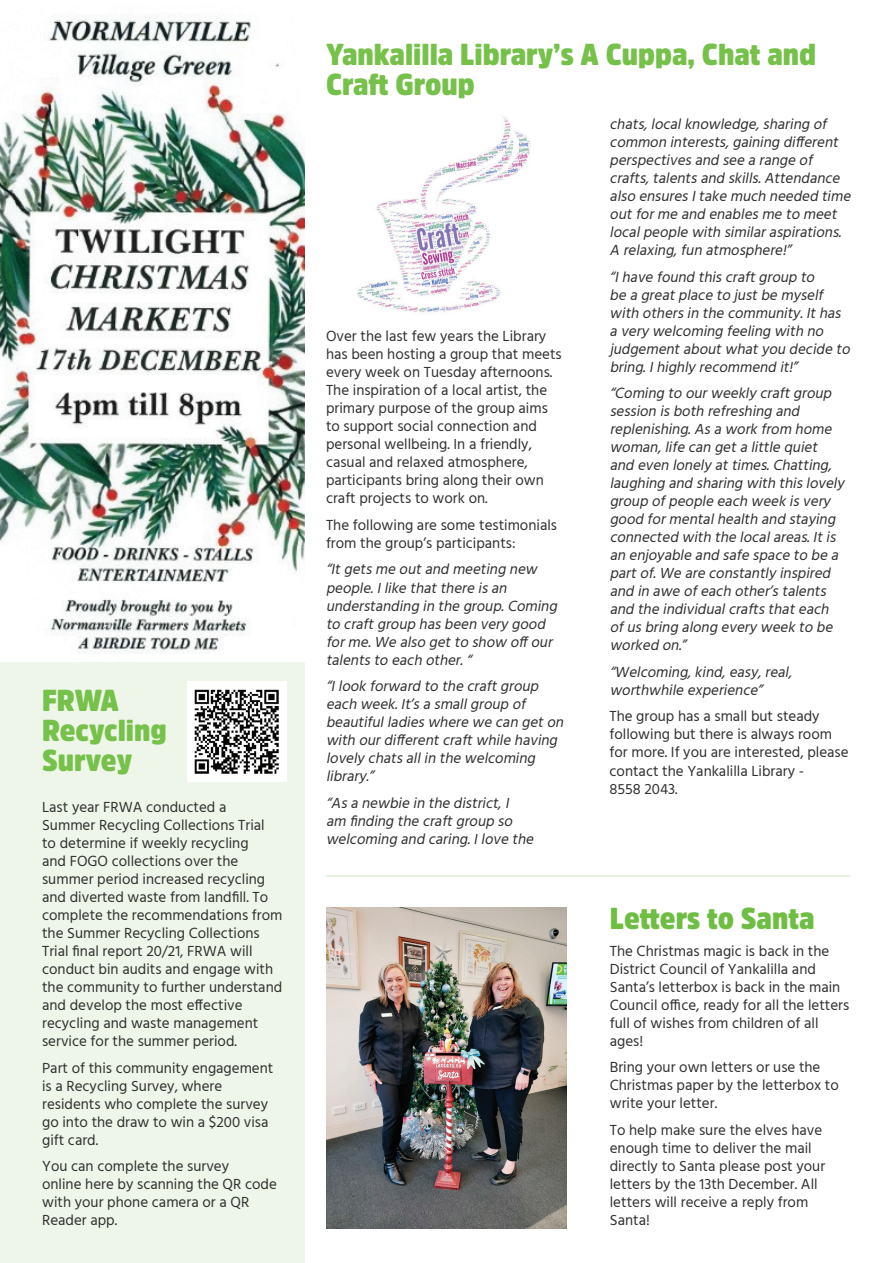
<style>
.page{position:relative;width:893px;height:1263px;background:#fff}
.page>*{position:absolute;margin:0;border:0;box-sizing:border-box;transform-origin:0 0}
.t1{font:900 30px/30px "Amsi Pro Narw";color:#76c14a}
.t2{font:900 30px "Amsi Pro Narw";color:#6fbe44}
.t3{font:15px/18px "Hind";color:#312f30}
.t4{font:italic 15px/18px "Hind";color:#312f30}
</style>
<div class="page">
<div style="left:0;top:661px;width:305px;height:602px;background:#edf6e8"></div>
<img style="left:0;top:14px;width:305px;height:640px">
<img style="left:357px;top:116px;width:174px;height:197px">
<div style="left:187px;top:681px;width:99px;height:101px;background:#fff"></div>
<img style="left:194px;top:689px;width:85px;height:85px">
<img style="left:326px;top:907px;width:241px;height:321px">
<hr style="left:326px;top:875px;width:524px;height:2px;background:#dfeed4">
<h1 class="t1" style="left:42px;top:685px;width:126px">FRWA<br>Recycling<br>Survey</h1>
<p class="t3" style="left:42px;top:799px;width:242px">Last year FRWA conducted a Summer Recycling Collections Trial to determine if weekly recycling<br>and FOGO collections over the summer period increased recycling and diverted waste from landfill. To complete the recommendations from the Summer Recycling Collections Trial final report 20/21, FRWA will conduct bin audits and engage with the community to further understand and develop the most effective recycling and waste management service for the summer period.</p>
<p class="t3" style="left:42px;top:1060px;width:233px">Part of this community engagement is a Recycling Survey, where residents who complete the survey go into the draw to win a $200 visa gift card.</p>
<p class="t3" style="left:42px;top:1158px;width:236px">You can complete the survey<br>online here by scanning the QR code with your phone camera or a QR<br>Reader app.</p>
<h1 class="t1" style="left:326px;top:39px;width:492px">Yankalilla Library’s A Cuppa, Chat and<br>Craft Group</h1>
<p class="t3" style="left:326px;top:328px;width:237px">Over the last few years the Library has been hosting a group that meets every week on Tuesday afternoons.<br>The inspiration of a local artist, the primary purpose of the group aims to support social connection and personal wellbeing. In a friendly, casual and relaxed atmosphere, participants bring along their own craft projects to work on.</p>
<p class="t3" style="left:326px;top:517px;width:233px">The following are some testimonials from the group’s participants:</p>
<p class="t4" style="left:326px;top:561px;width:236px">“Itgetsme outand meeting new people.Ilike thatthere isan understanding in the group.Coming to craftgroup hasbeen very good forme.We also getto show off our talentsto each other.“</p>
<p class="t4" style="left:326px;top:678px;width:243px">“Ilookforward to the craftgroup each week.It’sa smallgroup of beautifulladieswhere we can geton with ourdifferentcraftwhile having lovely chatsallin the welcoming library.”</p>
<p class="t4" style="left:326px;top:794px;width:213px">“Asa newbie in the district,I am finding the craftgroup so welcoming and caring.Ilove the</p>
<p class="t4" style="left:610px;top:116px;width:246px">chats,localknowledge,sharing of common interests,gaining different perspectivesand see a range of crafts,talentsand skills.Attendance also ensuresItake much needed time outforme and enablesme to meet localpeople with similaraspirations.<br>A relaxing,fun atmosphere!”</p>
<p class="t4" style="left:610px;top:269px;width:246px">“Ihave found thiscraftgroup to<br>be a greatplace to justbe myself with othersin the community.Ithas a very welcoming feeling with no judgementaboutwhatyou decide to bring.Ihighly recommend it!”</p>
<p class="t4" style="left:610px;top:385px;width:240px">“Coming to ourweekly craftgroup session isboth refreshing and replenishing.Asa workfrom home woman,life can geta little quiet and even lonely attimes.Chatting, laughing and sharing with thislovely group ofpeople each weekisvery good formentalhealth and staying connected with the localareas.Itis an enjoyable and safe space to be a partof.We are constantly inspired and in awe ofeach other’stalents and the individualcraftsthateach ofusbring along every weekto be worked on.”</p>
<p class="t4" style="left:610px;top:664px;width:187px">“Welcoming,kind,easy,real, worthwhile experience”</p>
<p class="t3" style="left:609px;top:708px;width:241px">The group has a small but steady following but there is always room for more. If you are interested, please contact the Yankalilla Library -<br>8558 2043.</p>
<h1 class="t2" style="left:610px;top:898px;width:206px">Letters to Santa</h1>
<p class="t3" style="left:610px;top:943px;width:241px">The Christmas magic is back in the<br>District Council of Yankalilla and<br>Santa’s letterbox is back in the main<br>Council office, ready for all the letters full of wishes from children of all ages!</p>
<p class="t3" style="left:610px;top:1059px;width:231px">Bring your own letters or use the<br>Christmas paper by the letterbox to write your letter.</p>
<p class="t3" style="left:610px;top:1122px;width:217px">To help make sure the elves have enough time to deliver the mail directly to Santa please post your letters by the 13th December. All letters will receive a reply from<br>Santa!</p>
</div>
